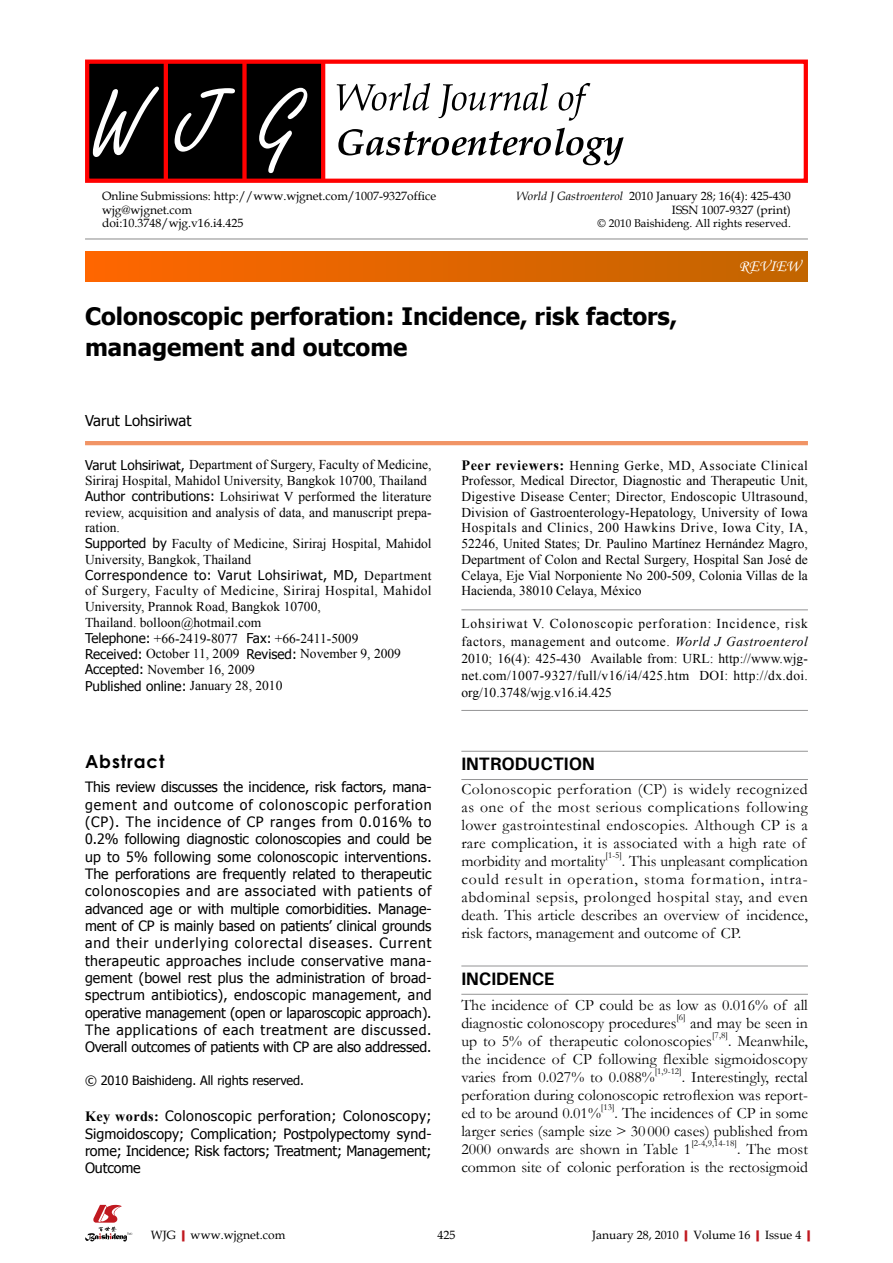
<style>
.page{position:relative;width:893px;height:1263px;background:#fff}
.page>*{position:absolute;margin:0;border:0;box-sizing:border-box;transform-origin:0 0}
.t1{font:700 24px/31.5px "Tahoma";color:#000}
.t2{font:700 18px "Univers";letter-spacing:-.01em;color:#000}
.t3{font:700 18px "Century Gothic";letter-spacing:.05em;color:#000}
.t4{font:16.5px "Monotype Corsiva";color:#fff}
.t5{font:15.75px/18px "Garamond";letter-spacing:.005em;color:#000;text-align:justify}
.t6{font:15.75px/18px "Garamond";letter-spacing:.025em;color:#000}
.t7{font:15px "Tahoma";color:#000}
.t8{font:14.25px/17.4px "Tahoma";letter-spacing:-.01em;color:#000;text-align:justify}
.t9{font:13.5px/15.8px "Times New Roman";color:#000}
.t10{font:13.5px "Tahoma";letter-spacing:.035em;color:#000}
.t11{font:13.5px "Tahoma";color:#000}
.t12{font:12.75px "Tahoma";letter-spacing:-.005em;color:#000}
.t13{font:12px/13.5px "Book Antiqua";color:#000;text-align:right}
.t14{font:11.25px "Book Antiqua";color:#000}
.t15{font:9.15px "Garamond";letter-spacing:.005em;color:#000}
.s1{font-style:italic}
.s2{font-family:"Tahoma"}
.s3{font-family:"Times New Roman"}
.s4{font-family:"Times New Roman";font-weight:700}
.s5{font-weight:700;font-size:14.25px}
.s6{font-weight:700;color:#c01920}
</style>
<div class="page">
<div style="left:85px;top:252px;width:723px;height:29px;background:linear-gradient(to right,#f60,#c16500)"></div>
<hr style="left:85px;top:239px;width:723px;height:1px;background:#898989">
<hr style="left:85px;top:441px;width:723px;height:4px;background:#f19465">
<svg style="left:85px;top:1205px;width:48px;height:36px"></svg>
<div style="left:87px;top:61px;width:236px;height:121px;background:#000"></div>
<hr style="left:164px;top:61px;width:4px;height:121px;background:#f00">
<div style="left:242px;top:61px;width:5px;height:121px;background:#f00"></div>
<hr style="left:321px;top:61px;width:4px;height:121px;background:#f00">
<div style="left:85px;top:60px;width:723px;height:123px;border:4px solid #f00"></div>
<svg style="left:259px;top:88px;width:48px;height:85px"></svg>
<svg style="left:175px;top:88px;width:60px;height:64px"></svg>
<svg style="left:93px;top:87px;width:66px;height:70px"></svg>
<svg style="left:337px;top:83px;width:253px;height:38px"></svg>
<svg style="left:338px;top:128px;width:286px;height:37px"></svg>
<hr style="left:461px;top:966px;width:347px;height:1px;background:#949495">
<hr style="left:461px;top:994px;width:347px;height:1px;background:#949495">
<hr style="left:461px;top:751px;width:347px;height:1px;background:#949495">
<hr style="left:461px;top:779px;width:347px;height:1px;background:#949495">
<hr style="left:461px;top:610px;width:347px;height:1px;background:#949495">
<hr style="left:461px;top:710px;width:347px;height:1px;background:#949495">
<p class="t13" style="left:102px;top:189px;width:336px;text-align:left">Online Submissions: http://www.wjgnet.com/1007-9327office wjg@wjgnet.com<br>doi:10.3748/wjg.v16.i4.425</p>
<p class="t13" style="left:517px;top:189px;width:276px"><span class="s1">World J Gastroenterol</span> 2010 January 28; 16(4): 425-430<br>ISSN 1007-9327 (print)</p>
<p class="t14" style="left:598px;top:215px;width:195px">© 2010 Baishideng. All rights reserved.</p>
<p class="t4" style="left:739px;top:256px;width:63px">REVIEW</p>
<h1 class="t1" style="left:85px;top:298px;width:594px">Colonoscopic perforation: Incidence, risk factors, management and outcome</h1>
<p class="t7" style="left:85px;top:410px;width:108px">Varut Lohsiriwat</p>
<p class="t9" style="left:85px;top:457px;width:348px"><span class="s2">Varut Lohsiriwat,</span> Department of Surgery, Faculty of Medicine, Siriraj Hospital, Mahidol University, Bangkok 10700, Thailand <span class="s2">Author contributions:</span> Lohsiriwat V performed the literature review, acquisition and analysis of data, and manuscript prepa&shy;ration.<br><span class="s2">Supported by</span> Faculty of Medicine, Siriraj Hospital, Mahidol University, Bangkok, Thailand</p>
<p class="t10" style="left:85px;top:566px;width:348px">Correspondence to: Varut Lohsiriwat, MD, <span class="s3">Department</span></p>
<p class="t9" style="left:85px;top:583px;width:348px">of Surgery, Faculty of Medicine, Siriraj Hospital, Mahidol University, Prannok Road, Bangkok 10700,<br>Thailand. bolloon@hotmail.com<br><span class="s2">Telephone:</span> +66-2419-8077 <span class="s2">Fax:</span> +66-2411-5009<br><span class="s2">Received:</span> October 11, 2009 <span class="s2">Revised:</span> November 9, 2009<br><span class="s2">Accepted:</span> November 16, 2009</p>
<p class="t11" style="left:85px;top:677px;width:199px">Published online: <span class="s3">January 28, 2010</span></p>
<h2 class="t3" style="left:85px;top:748px;width:81px">Abstract</h2>
<p class="t8" style="left:85px;top:778px;width:348px">This review discusses the incidence, risk factors, mana&shy;gement and outcome of colonoscopic perforation (CP). The incidence of CP ranges from 0.016% to 0.2% following diagnostic colonoscopies and could be up to 5% following some colonoscopic interventions.<br>The perforations are frequently related to therapeutic colonoscopies and are associated with patients of advanced age or with multiple comorbidities. Manage&shy;ment of CP is mainly based on patients’ clinical grounds and their underlying colorectal diseases. Current therapeutic approaches include conservative mana&shy;gement (bowel rest plus the administration of broad&shy;spectrum antibiotics), endoscopic management, and operative management (open or laparoscopic approach).<br>The applications of each treatment are discussed.<br>Overall outcomes of patients with CP are also addressed.</p>
<p class="t12" style="left:85px;top:1072px;width:221px">© 2010 Baishideng. All rights reserved.</p>
<p class="t8" style="left:85px;top:1107px;width:348px"><span class="s4">Key words:</span> Colonoscopic perforation; Colonoscopy; Sigmoidoscopy; Complication; Postpolypectomy synd&shy;rome; Incidence; Risk factors; Treatment; Management; Outcome</p>
<p class="t9" style="left:461px;top:457px;width:348px;text-align:justify"><span class="s5">Peer reviewers:</span> Henning Gerke, MD, Associate Clinical Professor, Medical Director, Diagnostic and Therapeutic Unit, Digestive Disease Center; Director, Endoscopic Ultrasound, Division of Gastroenterology-Hepatology, University of Iowa Hospitals and Clinics, 200 Hawkins Drive, Iowa City, IA, 52246, United States; Dr. Paulino Martínez Hernández Magro, Department of Colon and Rectal Surgery, Hospital San José de Celaya, Eje Vial Norponiente No 200-509, Colonia Villas de la Hacienda, 38010 Celaya, México</p>
<p class="t9" style="left:461px;top:615px;width:348px;line-height:17.2px;text-align:justify">Lohsiriwat V. Colonoscopic perforation: Incidence, risk factors, management and outcome. <span class="s1">World J Gastroenterol </span>2010; 16(4): 425-430 Available from: URL: http://www.wjg&shy;net.com/1007-9327/full/v16/i4/425.htm DOI: http://dx.doi. org/10.3748/wjg.v16.i4.425</p>
<h2 class="t2" style="left:461px;top:753px;width:135px">INTRODUCTION</h2>
<p class="t6" style="left:461px;top:780px;width:348px">Colonoscopic perforation (CP) is widely recognized as one of the most serious complications following lower gastrointestinal endoscopies. Although CP is a rare complication, it is associated with a high rate of morbidity and mortality</p>
<p class="t15" style="left:606px;top:849px;width:18px">[1-5]</p>
<p class="t5" style="left:461px;top:852px;width:348px;text-indent:161px">. This unpleasant complication could result in operation, stoma formation, intra&shy;abdominal sepsis, prolonged hospital stay, and even death. This article describes an overview of incidence, risk factors, management and outcome of CP.</p>
<h2 class="t2" style="left:461px;top:968px;width:95px">INCIDENCE</h2>
<p class="t5" style="left:461px;top:996px;width:348px">The incidence of CP could be as low as 0.016% of all diagnostic colonoscopy procedures</p>
<p class="t15" style="left:676px;top:1011px;width:11px">[6]</p>
<p class="t5" style="left:461px;top:1014px;width:348px;text-indent:229px">and may be seen in up to 5% of therapeutic colonoscopies</p>
<p class="t15" style="left:712px;top:1029px;width:17px">[7,8]</p>
<p class="t5" style="left:461px;top:1032px;width:348px;text-indent:267px">. Meanwhile, the incidence of CP following flexible sigmoidoscopy varies from 0.027% to 0.088%</p>
<p class="t15" style="left:655px;top:1065px;width:29px">[1,9-12]</p>
<p class="t5" style="left:461px;top:1068px;width:348px;text-indent:220px">. Interestingly, rectal perforation during colonoscopic retroflexion was report&shy;ed to be around 0.01%</p>
<p class="t15" style="left:601px;top:1101px;width:15px">[13]</p>
<p class="t5" style="left:461px;top:1104px;width:348px;text-indent:153px">. The incidences of CP in some larger series (sample size &gt; 30 000 cases) published from 2000 onwards are shown in Table 1</p>
<p class="t15" style="left:691px;top:1137px;width:47px">[2-4,9,14-18]</p>
<p class="t5" style="left:461px;top:1140px;width:348px;text-align:right">. The most<br>common site of colonic perforation is the rectosigmoid</p>
<p class="t13" style="left:151px;top:1227px;width:136px">WJG<span class="s6">|</span>www.wjgnet.com</p>
<p class="t13" style="left:437px;top:1227px;width:19px">425</p>
<p class="t13" style="left:592px;top:1227px;width:225px">January 28, 2010<span class="s6">|</span>Volume 16<span class="s6">|</span>Issue 4<span class="s6">|</span></p>
</div>
